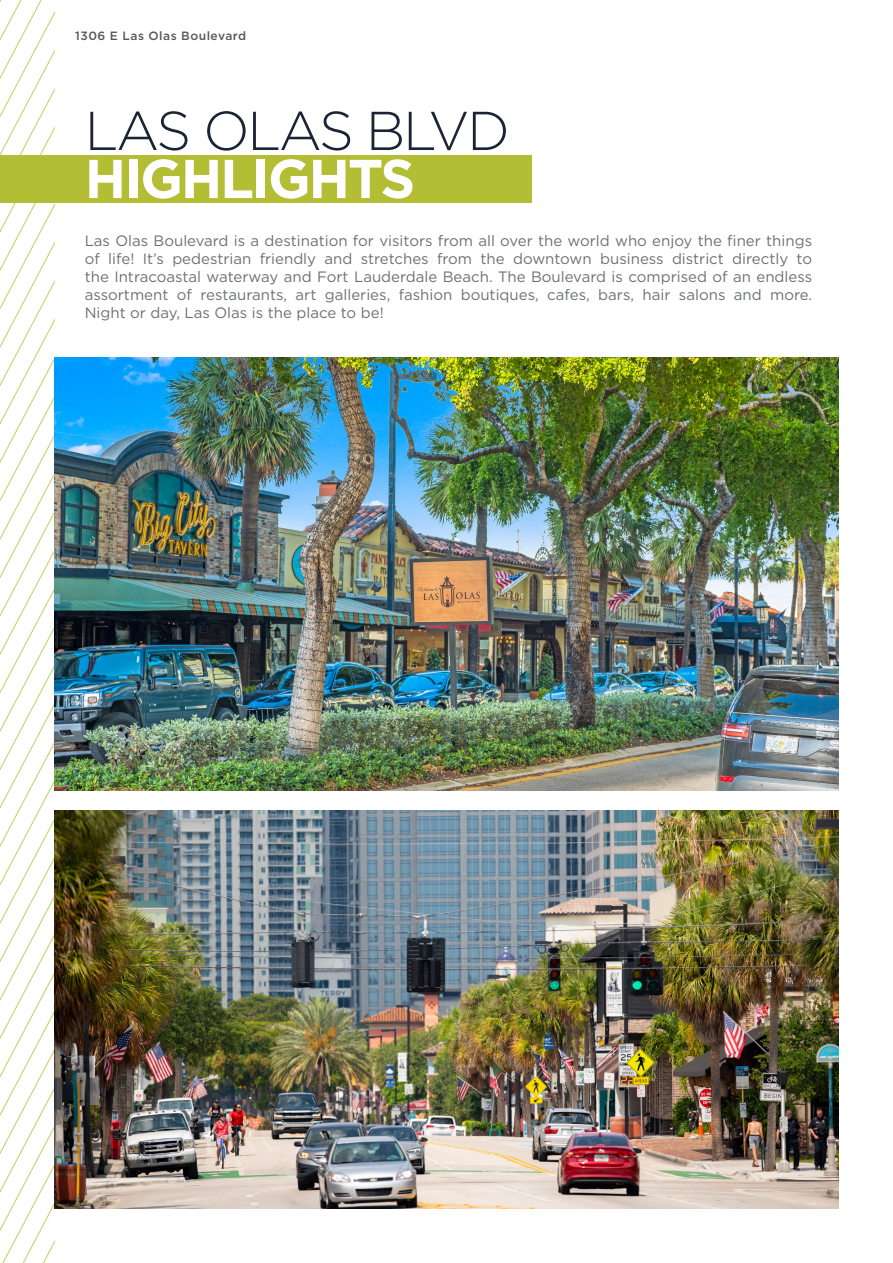
<style>
.page{position:relative;width:893px;height:1263px;background:#fff}
.page>*{position:absolute;margin:0;border:0;box-sizing:border-box;transform-origin:0 0}
.t1{font:300 54.6px "Gotham";letter-spacing:-.04em;color:#1b2435}
.t2{font:700 54.6px "Gotham";letter-spacing:-.04em;color:#fff}
.t3{font:15px/18px "Gotham";color:#6e7171;text-align:justify}
.t4{font:500 12px "Gotham";letter-spacing:.04em;color:#52575a}
</style>
<div class="page">
<svg style="left:0;top:0;width:54px;height:1263px"></svg>
<div style="left:0;top:155px;width:531px;height:48px;background:#b3be35"></div>
<img style="left:54px;top:357px;width:785px;height:434px">
<img style="left:54px;top:810px;width:785px;height:399px">
<p class="t4" style="left:75px;top:28px;width:172px">1306 E Las Olas Boulevard</p>
<h1 class="t1" style="left:85px;top:96px;width:427px">LAS OLAS BLVD</h1>
<h1 class="t2" style="left:85px;top:143px;width:332px">HIGHLIGHTS</h1>
<p class="t3" style="left:85px;top:231px;width:729px">Las Olas Boulevard is a destination for visitors from all over the world who enjoy the finer things of life! It’s pedestrian friendly and stretches from the downtown business district directly to the Intracoastal waterway and Fort Lauderdale Beach. The Boulevard is comprised of an endless assortment of restaurants, art galleries, fashion boutiques, cafes, bars, hair salons and more.<br>Night or day, Las Olas is the place to be!</p>
</div>
